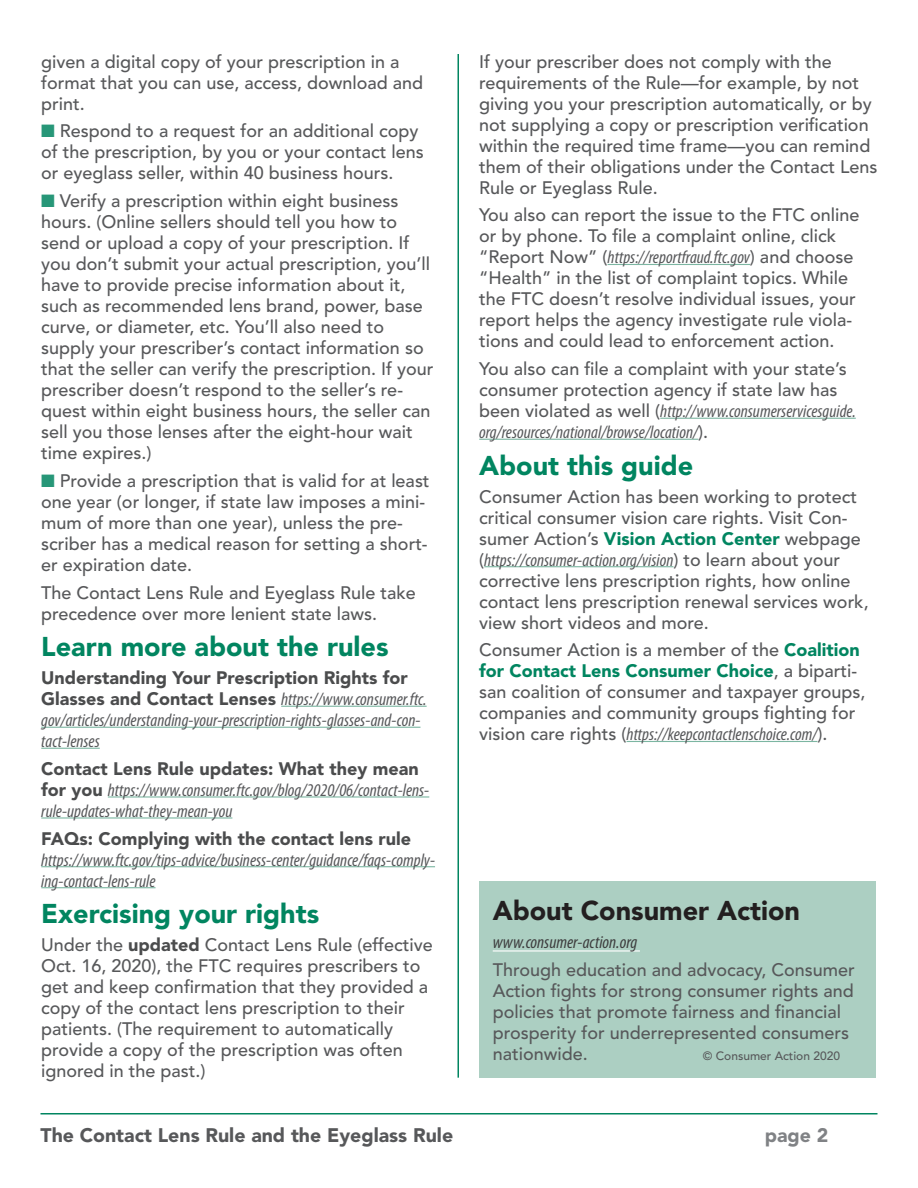
<style>
.page{position:relative;width:918px;height:1188px;background:#fff}
.page>*{position:absolute;margin:0;border:0;box-sizing:border-box;transform-origin:0 0}
.Subheads{font:900 27px "Avenir LT Std";color:#018560}
.Medium_Head{font:900 27px "Avenir LT Std";color:#231f20}
.t1{font:900 19.5px "Avenir LT Std";color:#57585a}
.t2{font:900 19.5px "Avenir LT Std";color:#808285}
.Text{font:500 18px/21px "Avenir LT Std";color:#57585a}
.Text-2{font:italic condensed 18px/21px "Myriad Pro";color:#57585a}
.t3{font:italic condensed 18px "Myriad Pro";color:#3e3e3f}
.Text-3{font:500 12px "Avenir LT Std";color:#57585a}
.s1{color:#279778}
.s2{font-family:"Avenir LT Std";font-weight:900;font-style:normal;font-stretch:normal;color:#4b4c4d}
.s3{font-weight:900;color:#4b4c4d}
.s4{font-family:"Myriad Pro";font-weight:400;font-style:italic;font-stretch:condensed}
.s5{font-weight:900;color:#018560}
</style>
<div class="page">
<hr style="left:40px;top:1113px;width:838px;height:1px;background:#018560">
<hr style="left:458px;top:54px;width:1px;height:1024px;background:#018560">
<hr style="left:281px;top:706px;width:146px;height:1px;background:#7cb6a2">
<hr style="left:41px;top:727px;width:380px;height:1px;background:#7cb6a2">
<hr style="left:41px;top:748px;width:59px;height:1px;background:#7cb6a2">
<hr style="left:108px;top:796px;width:321px;height:2px;background:#7cb6a2">
<hr style="left:41px;top:817px;width:191px;height:2px;background:#7cb6a2">
<hr style="left:41px;top:866px;width:394px;height:1px;background:#7cb6a2">
<hr style="left:41px;top:887px;width:115px;height:1px;background:#7cb6a2">
<hr style="left:608px;top:264px;width:142px;height:1px;background:#7cb6a2">
<hr style="left:660px;top:418px;width:196px;height:1px;background:#7cb6a2">
<hr style="left:479px;top:439px;width:219px;height:1px;background:#7cb6a2">
<hr style="left:484px;top:566px;width:190px;height:1px;background:#7cb6a2">
<hr style="left:627px;top:741px;width:190px;height:1px;background:#7cb6a2">
<div style="left:479px;top:881px;width:397px;height:197px;background:#accfc2"></div>
<hr style="left:493px;top:950px;width:147px;height:2px;background:#fff">
<p class="Text" style="left:41px;top:51px;width:383px">given a digital copy of your prescription in a format that you can use, access, download and print.</p>
<p class="Text" style="left:41px;top:121px;width:384px"><span class="s1">■</span> Respond to a request for an additional copy of the prescription, by you or your contact lens or eyeglass seller, within 40 business hours.</p>
<p class="Text" style="left:41px;top:191px;width:394px"><span class="s1">■</span> Verify a prescription within eight business hours. (Online sellers should tell you how to send or upload a copy of your prescription. If you don’t submit your actual prescription, you’ll have to provide precise information about it, such as recommended lens brand, power, base curve, or diameter, etc. You’ll also need to supply your prescriber’s contact information so that the seller can verify the prescription. If your prescriber doesn’t respond to the seller’s re&shy;quest within eight business hours, the seller can sell you those lenses after the eight-hour wait time expires.)</p>
<p class="Text" style="left:41px;top:471px;width:390px"><span class="s1">■</span> Provide a prescription that is valid for at least one year (or longer, if state law imposes a mini&shy;mum of more than one year), unless the pre&shy;scriber has a medical reason for setting a short&shy;er expiration date.</p>
<p class="Text" style="left:41px;top:582px;width:376px">The Contact Lens Rule and Eyeglass Rule take precedence over more lenient state laws.</p>
<p class="Subheads" style="left:41px;top:631px;width:349px">Learn more about the rules</p>
<p class="Text-2" style="left:41px;top:667px;width:387px"><span class="s2">Understanding Your Prescription Rights for Glasses and Contact Lenses</span> https://www.consumer.ftc. gov/articles/understanding-your-prescription-rights-glasses-and-con&shy;tact-lenses</p>
<p class="Text-2" style="left:41px;top:758px;width:390px"><span class="s2">Contact Lens Rule updates: What they mean for you</span> https://www.consumer.ftc.gov/blog/2020/06/contact-lens&shy;rule-updates-what-they-mean-you</p>
<p class="Text-2" style="left:41px;top:828px;width:395px"><span class="s2">FAQs: Complying with the contact lens rule </span>https://www.ftc.gov/tips-advice/business-center/guidance/faqs-comply&shy;ing-contact-lens-rule</p>
<p class="Subheads" style="left:41px;top:898px;width:280px">Exercising your rights</p>
<p class="Text" style="left:41px;top:935px;width:393px">Under the <span class="s3">updated</span> Contact Lens Rule (effective Oct. 16, 2020), the FTC requires prescribers to get and keep confirmation that they provided a copy of the contact lens prescription to their patients. (The requirement to automatically provide a copy of the prescription was often ignored in the past.)</p>
<p class="Text" style="left:479px;top:51px;width:400px">If your prescriber does not comply with the requirements of the Rule—for example, by not giving you your prescription automatically, or by not supplying a copy or prescription verification within the required time frame—you can remind them of their obligations under the Contact Lens Rule or Eyeglass Rule.</p>
<p class="Text" style="left:479px;top:205px;width:382px">You also can report the issue to the FTC online or by phone. To file a complaint online, click “Report Now” (<span class="s4">https://reportfraud.ftc.gov</span>) and choose “Health” in the list of complaint topics. While the FTC doesn’t resolve individual issues, your report helps the agency investigate rule viola&shy;tions and could lead to enforcement action.</p>
<p class="Text" style="left:479px;top:359px;width:378px">You also can file a complaint with your state’s consumer protection agency if state law has been violated as well (<span class="s4">http://www.consumerservicesguide. org/resources/national/browse/location/</span>).</p>
<p class="Subheads" style="left:479px;top:449px;width:216px">About this guide</p>
<p class="Text" style="left:479px;top:486px;width:391px">Consumer Action has been working to protect critical consumer vision care rights. Visit Con&shy;sumer Action’s <span class="s5">Vision Action Center</span> webpage (<span class="s4">https://consumer-action.org/vision</span>) to learn about your corrective lens prescription rights, how online contact lens prescription renewal services work, view short videos and more.</p>
<p class="Text" style="left:479px;top:640px;width:388px">Consumer Action is a member of the <span class="s5">Coalition for Contact Lens Consumer Choice</span>, a biparti&shy;san coalition of consumer and taxpayer groups, companies and community groups fighting for vision care rights (<span class="s4">https://keepcontactlenschoice.com/</span>).</p>
<p class="Medium_Head" style="left:493px;top:894px;width:309px">About Consumer Action</p>
<p class="t3" style="left:493px;top:931px;width:146px">www.consumer-action.org</p>
<p class="Text" style="left:493px;top:959px;width:364px">Through education and advocacy, Consumer Action fights for strong consumer rights and policies that promote fairness and financial prosperity for underrepresented consumers nationwide.</p>
<p class="Text-3" style="left:703px;top:1049px;width:139px">© Consumer Action 2020</p>
<p class="t1" style="left:40px;top:1123px;width:414px">The Contact Lens Rule and the Eyeglass Rule</p>
<p class="t2" style="left:765px;top:1123px;width:65px">page 2</p>
</div>
